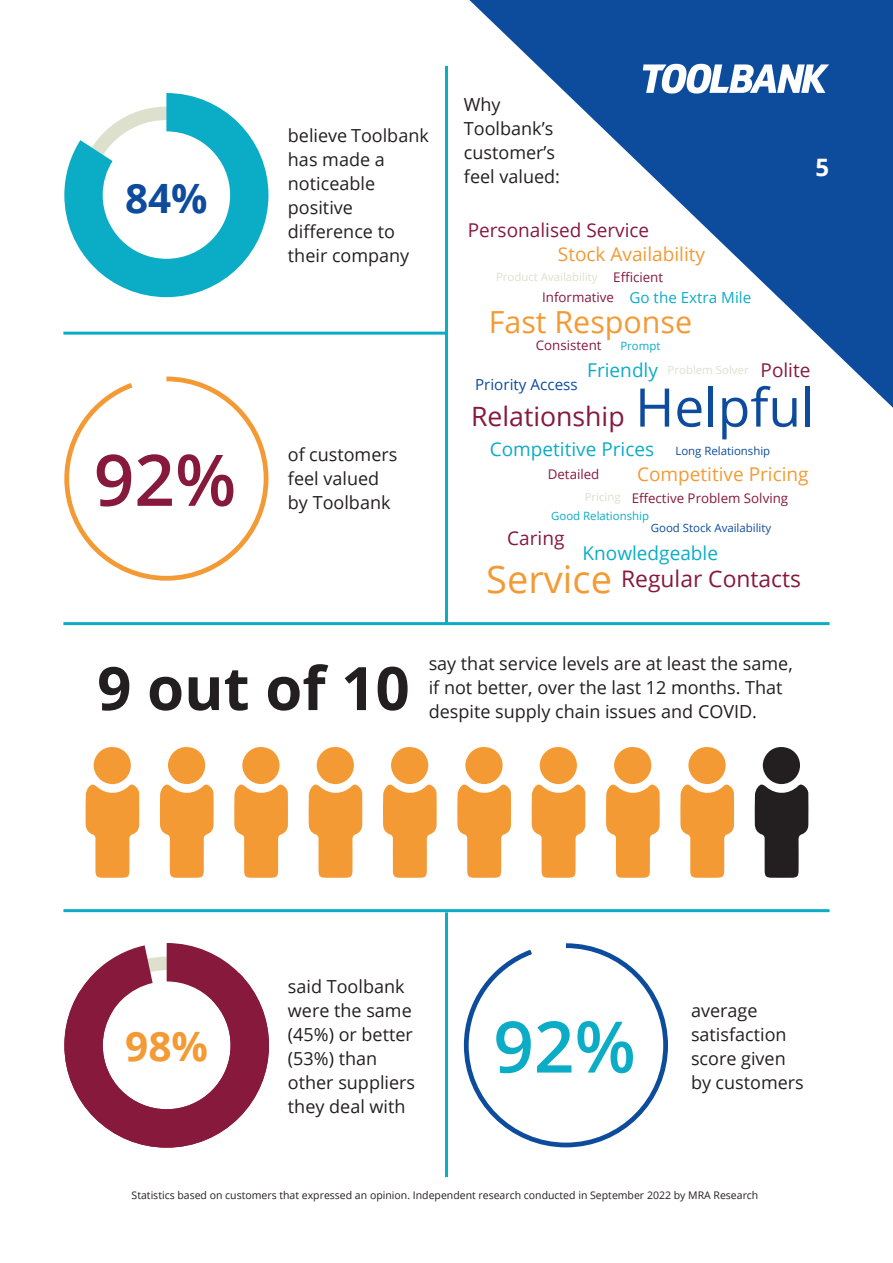
<style>
.page{position:relative;width:893px;height:1263px;background:#fff}
.page>*{position:absolute;margin:0;border:0;box-sizing:border-box;transform-origin:0 0}
.t1{font:600 71.1px "Open Sans";color:#0bacc6}
.t2{font:600 71.1px "Open Sans";color:#86193c}
.t3{font:700 60px "Open Sans";color:#231f20}
.t4{font:53.25px "Open Sans";color:#0d4b9d}
.t5{font:700 40.5px "Open Sans";color:#f49a34}
.t6{font:700 40.35px "Open Sans";color:#0d4b9d}
.t7{font:38.1px "Open Sans";color:#f49a34}
.t8{font:30.45px "Open Sans";color:#f49a34}
.t9{font:26.55px "Open Sans";color:#86193c}
.t10{font:700 24px "Open Sans";color:#fff}
.t11{font:22.8px "Open Sans";color:#86193c}
.t12{font:19.05px "Open Sans";color:#0bacc6}
.t13{font:19.05px "Open Sans";color:#f49a34}
.t14{font:19.05px "Open Sans";color:#86193c}
.t15{font:18px/24px "Open Sans";color:#231f20}
.t16{font:15.15px "Open Sans";color:#0bacc6}
.t17{font:15.15px "Open Sans";color:#0d4b9d}
.t18{font:13.35px "Open Sans";color:#86193c}
.t19{font:11.4px "Open Sans";color:#dee0ce}
.t20{font:11.4px "Open Sans";color:#0d4b9d}
.t21{font:11.4px "Open Sans";color:#0bacc6}
.t22{font:10.5px "Open Sans";color:#231f20}
</style>
<div class="page">
<svg style="left:425px;top:0;width:468px;height:408px"></svg>
<svg style="left:643px;top:64px;width:186px;height:30px"></svg>
<svg style="left:464px;top:943px;width:204px;height:204px"></svg>
<svg style="left:309px;top:747px;width:53px;height:131px"></svg>
<svg style="left:755px;top:747px;width:53px;height:131px"></svg>
<svg style="left:234px;top:747px;width:54px;height:131px"></svg>
<svg style="left:680px;top:747px;width:54px;height:131px"></svg>
<svg style="left:160px;top:747px;width:54px;height:131px"></svg>
<svg style="left:606px;top:747px;width:54px;height:131px"></svg>
<svg style="left:457px;top:747px;width:54px;height:131px"></svg>
<svg style="left:532px;top:747px;width:53px;height:131px"></svg>
<svg style="left:383px;top:747px;width:54px;height:131px"></svg>
<svg style="left:85px;top:747px;width:54px;height:131px"></svg>
<hr style="left:63px;top:622px;width:767px;height:3px;background:#0bacc6">
<hr style="left:63px;top:332px;width:385px;height:3px;background:#0bacc6">
<hr style="left:63px;top:909px;width:767px;height:3px;background:#0bacc6">
<hr style="left:445px;top:66px;width:3px;height:558px;background:#0bacc6">
<hr style="left:445px;top:912px;width:3px;height:265px;background:#0bacc6">
<svg style="left:64px;top:93px;width:204px;height:204px"></svg>
<svg style="left:64px;top:376px;width:204px;height:205px"></svg>
<svg style="left:64px;top:945px;width:205px;height:203px"></svg>
<p class="t6" style="left:125px;top:170px;width:84px">84%</p>
<p class="t2" style="left:94px;top:431px;width:144px">92%</p>
<p class="t15" style="left:288px;top:123px;width:142px">believe Toolbank has made a noticeable positive difference to their company</p>
<p class="t15" style="left:288px;top:442px;width:111px">of customers feel valued by Toolbank</p>
<p class="t15" style="left:464px;top:92px;width:93px">Why<br>Toolbank’s customer’s</p>
<p class="t15" style="left:464px;top:164px;width:98px">feel valued:</p>
<p class="t14" style="left:468px;top:217px;width:183px">Personalised Service</p>
<p class="t13" style="left:558px;top:241px;width:149px">Stock Availability</p>
<p class="t19" style="left:496px;top:269px;width:103px">Product Availability</p>
<p class="t18" style="left:613px;top:268px;width:51px">Efficient</p>
<p class="t18" style="left:542px;top:288px;width:73px">Informative</p>
<p class="t16" style="left:629px;top:288px;width:123px">Go the Extra Mile</p>
<p class="t21" style="left:620px;top:338px;width:42px">Prompt</p>
<p class="t8" style="left:489px;top:301px;width:205px">Fast Response</p>
<p class="t18" style="left:536px;top:336px;width:67px">Consistent</p>
<h3 class="t10" style="left:815px;top:150px;width:15px">5</h3>
<p class="t12" style="left:587px;top:357px;width:72px">Friendly</p>
<p class="t14" style="left:760px;top:357px;width:51px">Polite</p>
<p class="t19" style="left:668px;top:362px;width:83px">Problem Solver</p>
<p class="t17" style="left:475px;top:374px;width:104px">Priority Access</p>
<p class="t4" style="left:635px;top:371px;width:181px">Helpful</p>
<p class="t9" style="left:471px;top:398px;width:155px">Relationship</p>
<p class="t12" style="left:490px;top:436px;width:166px">Competitive Prices</p>
<p class="t20" style="left:675px;top:443px;width:96px">Long Relationship</p>
<p class="t18" style="left:548px;top:465px;width:53px">Detailed</p>
<p class="t19" style="left:585px;top:489px;width:37px">Pricing</p>
<p class="t13" style="left:637px;top:461px;width:173px">Competitive Pricing</p>
<p class="t18" style="left:632px;top:489px;width:158px">Effective Problem Solving</p>
<p class="t21" style="left:551px;top:508px;width:99px">Good Relationship</p>
<p class="t20" style="left:651px;top:520px;width:122px">Good Stock Availability</p>
<p class="t14" style="left:507px;top:525px;width:59px">Caring</p>
<p class="t12" style="left:582px;top:540px;width:137px">Knowledgeable</p>
<p class="t7" style="left:486px;top:553px;width:127px">Service</p>
<p class="t11" style="left:621px;top:563px;width:181px">Regular Contacts</p>
<p class="t3" style="left:97px;top:646px;width:314px">9 out of 10</p>
<p class="t15" style="left:429px;top:651px;width:366px">say that service levels are at least the same, if not better, over the last 12 months. That despite supply chain issues and COVID.</p>
<p class="t5" style="left:125px;top:1017px;width:84px">98%</p>
<p class="t15" style="left:288px;top:974px;width:129px">said Toolbank were the same (45%) or better (53%) than other suppliers they deal with</p>
<p class="t1" style="left:493px;top:998px;width:144px">92%</p>
<p class="t15" style="left:691px;top:998px;width:114px">average satisfaction score given by customers</p>
<p class="t22" style="left:132px;top:1188px;width:628px">Statistics based on customers that expressed an opinion. Independent research conducted in September 2022 by MRA Research</p>
</div>
